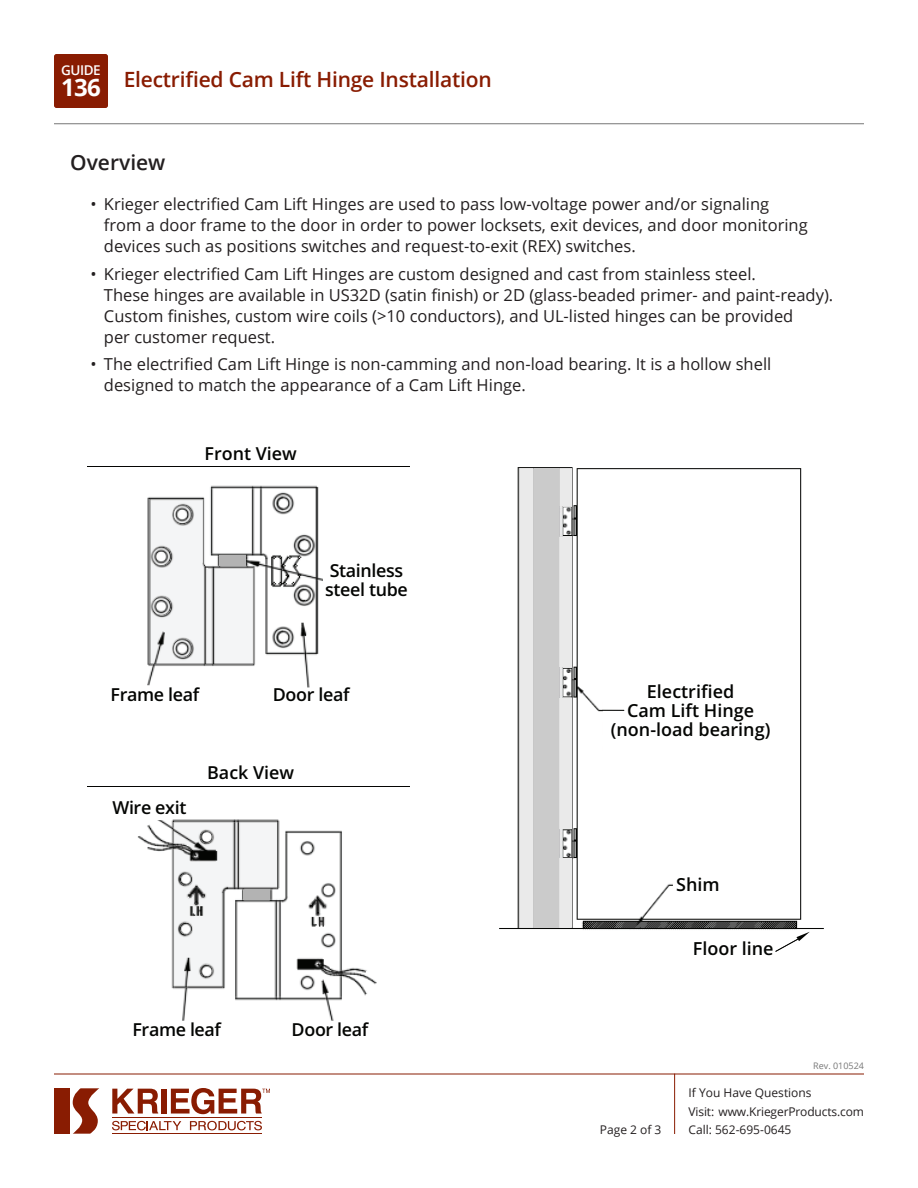
<style>
.page{position:relative;width:918px;height:1188px;background:#fff}
.page>*{position:absolute;margin:0;border:0;box-sizing:border-box;transform-origin:0 0}
.t1{font:700 24px "Open Sans";color:#fff}
.t2{font:600 21px "Open Sans";letter-spacing:-.01em;color:#891c02}
.STEPS_Bold_Headline_Text{font:600 21px "Open Sans";color:#231f20}
.t3{font:600 18px/19.2px "Open Sans";color:#040503;text-align:center}
.t4{font:600 17.85px/19px "Open Sans";letter-spacing:-.02em;color:#040503}
.t5{font:600 17.85px "Open Sans";color:#040503}
.t6{font:16.5px/21px "Open Sans";color:#231f20}
.t7{font:600 13.5px "Open Sans";letter-spacing:-.035em;color:#fff}
.t8{font:12px/18.5px "Open Sans";color:#231f20}
.t9{font:9px "Open Sans";color:#777}
</style>
<div class="page">
<div style="left:54px;top:1088px;width:16px;height:46px;background:#891c02"></div>
<svg style="left:73px;top:1088px;width:26px;height:46px"></svg>
<svg style="left:112px;top:1089px;width:46px;height:25px"></svg>
<div style="left:161px;top:1089px;width:6px;height:25px;background:#891c02"></div>
<hr style="left:112px;top:1117px;width:150px;height:1px;background:#891c02">
<svg style="left:112px;top:1121px;width:69px;height:9px"></svg>
<svg style="left:190px;top:1121px;width:72px;height:9px"></svg>
<hr style="left:112px;top:1133px;width:150px;height:1px;background:#891c02">
<svg style="left:171px;top:1088px;width:99px;height:26px"></svg>
<hr style="left:54px;top:1074px;width:810px;height:1px;background:#891c02">
<hr style="left:674px;top:1074px;width:1px;height:60px;background:#891c02">
<hr style="left:54px;top:123px;width:810px;height:1px;background:#777">
<div style="left:54px;top:54px;width:54px;height:54px;background:#891c02;border-radius:2px"></div>
<img style="left:147px;top:485px;width:176px;height:203px">
<img style="left:137px;top:819px;width:240px;height:202px">
<div style="left:111px;top:784px;width:57px;height:36px;background:#fff"></div>
<div style="left:103px;top:884px;width:67px;height:67px;background:#fff"></div>
<hr style="left:88px;top:786px;width:322px;height:1px;background:#040503">
<hr style="left:88px;top:466px;width:322px;height:1px;background:#040503">
<img style="left:149px;top:499px;width:104px;height:165px">
<img style="left:173px;top:822px;width:104px;height:165px">
<img style="left:499px;top:467px;width:325px;height:465px">
<div style="left:534px;top:468px;width:25px;height:460px;background:#cbcbcb"></div>
<img style="left:560px;top:468px;width:12px;height:38px">
<div style="left:560px;top:536px;width:12px;height:132px;background:#eaeaea"></div>
<img style="left:560px;top:858px;width:12px;height:70px">
<div style="left:560px;top:698px;width:12px;height:131px;background:#eaeaea"></div>
<img style="left:560px;top:506px;width:3px;height:30px">
<img style="left:560px;top:668px;width:3px;height:30px">
<img style="left:560px;top:829px;width:3px;height:29px">
<div style="left:520px;top:468px;width:13px;height:460px;background:#eaeaea"></div>
<div style="left:603px;top:701px;width:191px;height:62px;background:#fff"></div>
<div style="left:673px;top:866px;width:57px;height:35px;background:#fff"></div>
<svg style="left:603px;top:710px;width:21px;height:1px"></svg>
<svg style="left:775px;top:932px;width:35px;height:20px"></svg>
<p class="t7" style="left:61px;top:61px;width:41px">GUIDE</p>
<h1 class="t1" style="left:61px;top:70px;width:41px">136</h1>
<p class="t2" style="left:124px;top:65px;width:369px">Electrified Cam Lift Hinge Installation</p>
<p class="STEPS_Bold_Headline_Text" style="left:70px;top:148px;width:97px">Overview</p>
<p class="t6" style="left:104px;top:193px;width:705px;text-indent:-14px">• Krieger electrified Cam Lift Hinges are used to pass low-voltage power and/or signaling from a door frame to the door in order to power locksets, exit devices, and door monitoring devices such as positions switches and request-to-exit (REX) switches.</p>
<p class="t6" style="left:104px;top:263px;width:731px;text-indent:-14px">• Krieger electrified Cam Lift Hinges are custom designed and cast from stainless steel.<br>These hinges are available in US32D (satin finish) or 2D (glass-beaded primer- and paint-ready).<br>Custom finishes, custom wire coils (&gt;10 conductors), and UL-listed hinges can be provided<br>per customer request.</p>
<p class="t6" style="left:104px;top:353px;width:669px;text-indent:-14px">• The electrified Cam Lift Hinge is non-camming and non-load bearing. It is a hollow shell designed to match the appearance of a Cam Lift Hinge.</p>
<p class="t5" style="left:205px;top:441px;width:94px">Front View</p>
<p class="t4" style="left:325px;top:560px;width:84px">Stainless steel tube</p>
<p class="t4" style="left:111px;top:684px;width:90px">Frame leaf</p>
<p class="t4" style="left:273px;top:684px;width:78px">Door leaf</p>
<p class="t4" style="left:112px;top:797px;width:75px">Wire exit</p>
<p class="t5" style="left:207px;top:761px;width:89px">Back View</p>
<p class="t4" style="left:132px;top:1019px;width:90px">Frame leaf</p>
<p class="t4" style="left:292px;top:1019px;width:78px">Door leaf</p>
<p class="t3" style="left:611px;top:682px;width:161px">Electrified<br>Cam Lift Hinge (non-load bearing)</p>
<p class="t3" style="left:676px;top:874px;width:45px">Shim</p>
<p class="t3" style="left:693px;top:938px;width:82px">Floor line</p>
<p class="t8" style="left:600px;top:1120px;width:63px">Page 2 of 3</p>
<p class="t9" style="left:813px;top:1060px;width:52px">Rev. 010524</p>
<p class="t8" style="left:688px;top:1083px;width:177px">If You Have Questions<br>Visit: www.KriegerProducts.com<br>Call: 562-695-0645</p>
</div>
